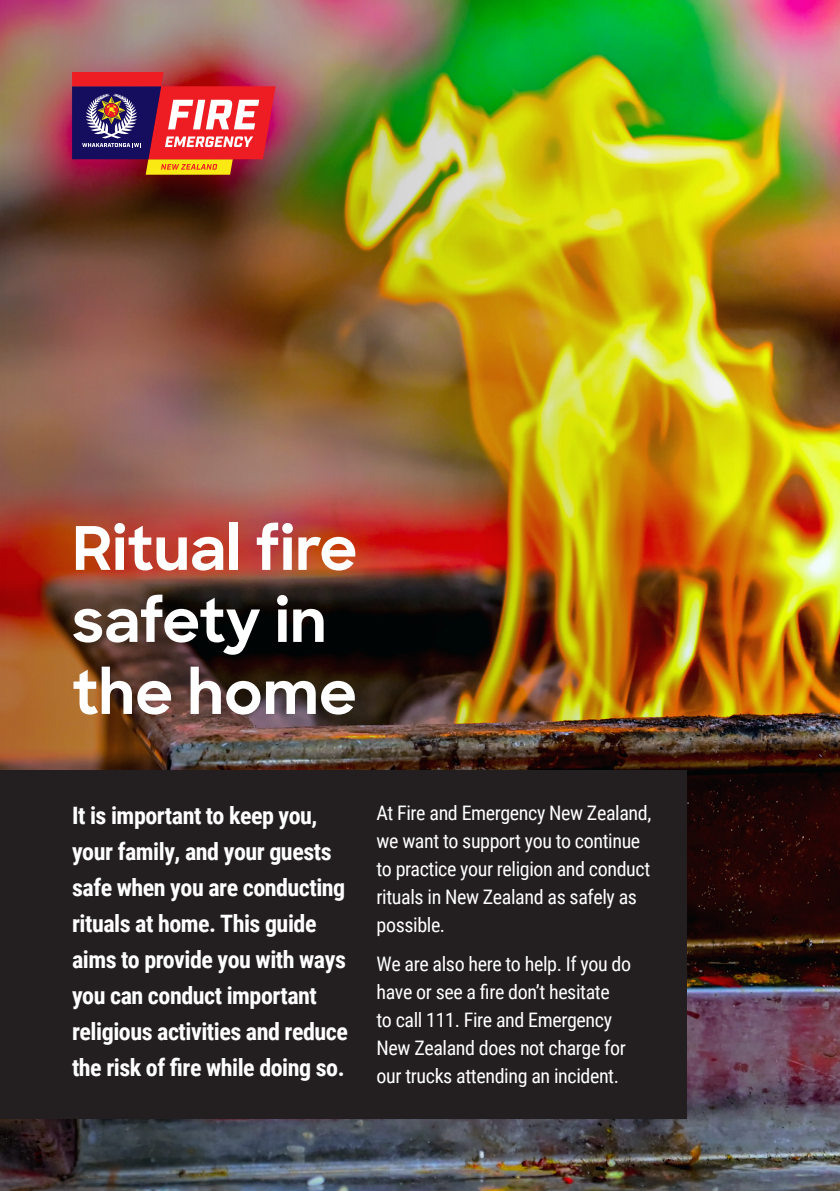
<style>
.page{position:relative;width:840px;height:1191px;background:#fff}
.page>*{position:absolute;margin:0;border:0;box-sizing:border-box;transform-origin:0 0}
.t1{font:700 60px/72px "Sharp Sans";color:#fff}
.t2{font:700 24px/36px "Roboto Condensed";letter-spacing:-.02em;color:#fff}
.t3{font:20px/28px "Roboto Condensed";letter-spacing:-.02em;color:#fff}
</style>
<div class="page">
<img style="left:0;top:0;width:839px;height:1191px">
<div style="left:0;top:770px;width:686px;height:349px;background:#231f20"></div>
<svg style="left:72px;top:72px;width:203px;height:103px;background:#ae4351"></svg>
<p class="t1" style="left:72px;top:510px;width:287px">Ritual fire safety in the home</p>
<p class="t2" style="left:72px;top:796px;width:277px">It is important to keep you, your family, and your guests safe when you are conducting rituals at home. This guide aims to provide you with ways you can conduct important religious activities and reduce the risk of fire while doing so.</p>
<p class="t3" style="left:376px;top:798px;width:276px">At Fire and Emergency New Zealand, we want to support you to continue to practice your religion and conduct rituals in New Zealand as safely as possible.</p>
<p class="t3" style="left:376px;top:949px;width:256px">We are also here to help. If you do have or see a fire don’t hesitate<br>to call 111. Fire and Emergency<br>New Zealand does not charge for our trucks attending an incident.</p>
</div>
